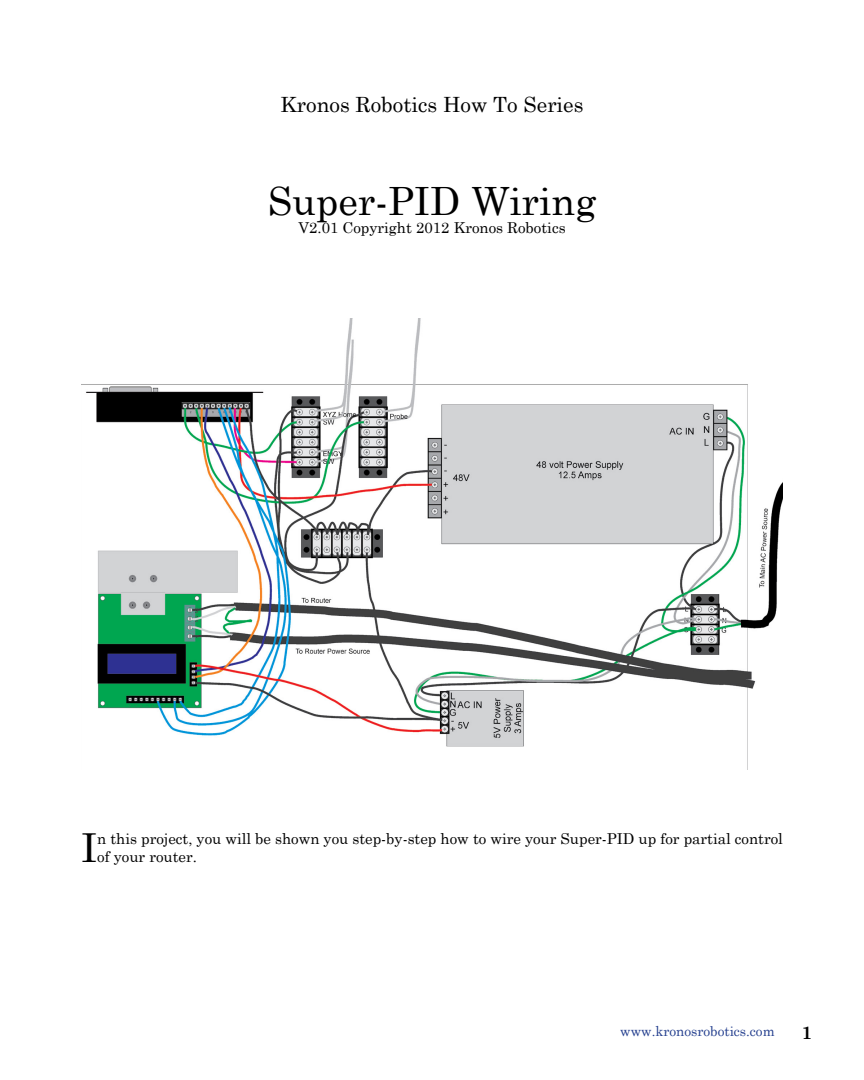
<style>
.page{position:relative;width:864px;height:1080px;background:#fff}
.page>*{position:absolute;margin:0;border:0;box-sizing:border-box;transform-origin:0 0}
.t1{font:39.9px "Century Schoolbook";color:#000}
.t2{font:39px "Century Schoolbook";color:#000}
.t3{font:21px "Century Schoolbook";color:#000}
.t4{font:700 18px "Century Schoolbook";color:#000}
.t5{font:15px/18px "Century Schoolbook";color:#000}
.t6{font:13.5px "Century Schoolbook";color:#25408f}
</style>
<div class="page">
<img style="left:81px;top:319px;width:702px;height:451px">
<h3 class="t3" style="left:281px;top:87px;width:304px">Kronos Robotics How To Series</h3>
<h2 class="t2" style="left:268px;top:168px;width:330px">Super-PID Wiring</h2>
<p class="t5" style="left:298px;top:217px;width:269px">V2.01 Copyright 2012 Kronos Robotics</p>
<h1 class="t1" style="left:81px;top:814px;width:18px">I</h1>
<p class="t5" style="left:97px;top:828px;width:687px">n this project, you will be shown you step-by-step how to wire your Super-PID up for partial control of your router.</p>
<p class="t6" style="left:620px;top:1020px;width:156px">www.kronosrobotics.com</p>
<p class="t4" style="left:802px;top:1019px;width:12px">1</p>
</div>
